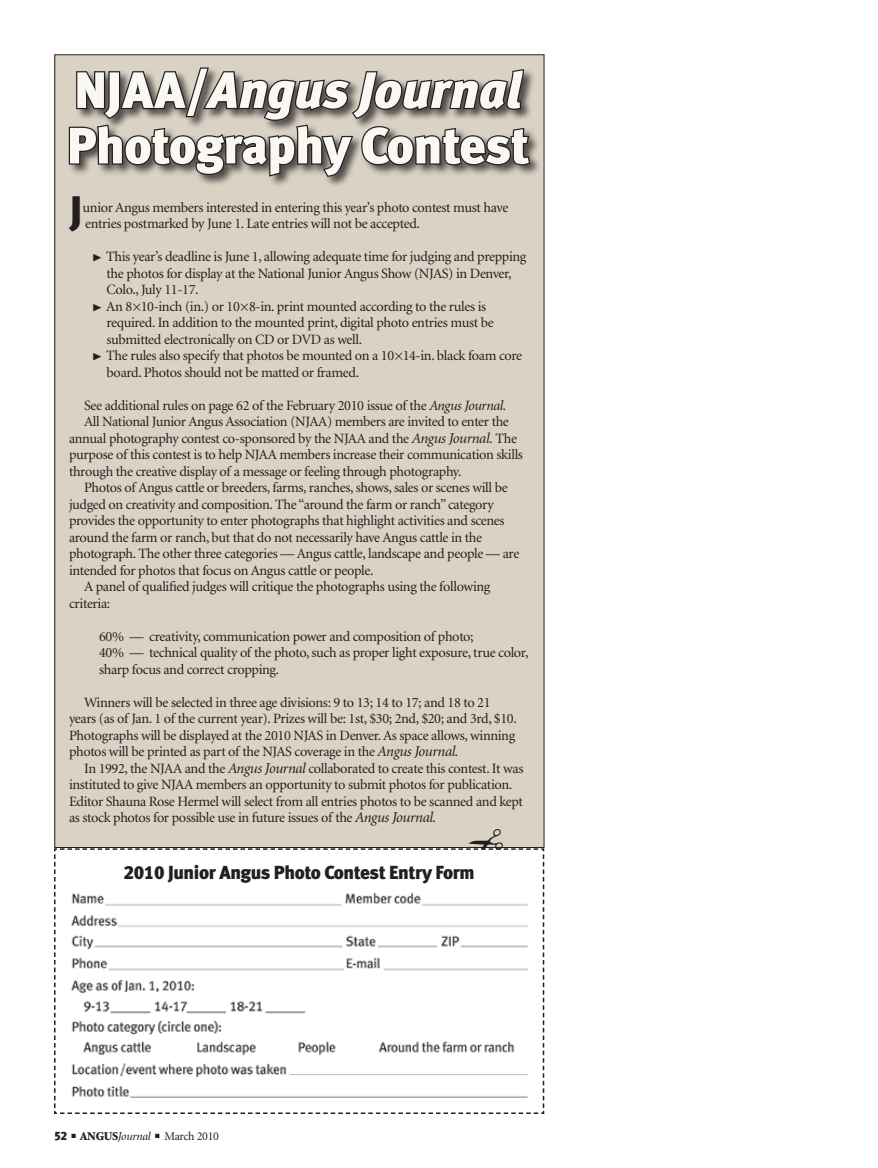
<style>
.page{position:relative;width:878px;height:1168px;background:#fff}
.page>*{position:absolute;margin:0;border:0;box-sizing:border-box;transform-origin:0 0}
.deck{font:51px "Meta Black LF";letter-spacing:-.015em;color:#faf8f2}
.headline{font:italic 51px "Meta Black LF";color:#faf8f2}
.Drop_Cap{font:39.75px "Meta Black LF";color:#231f20}
.body_text{font:18.9px "Meta Black LF";letter-spacing:-.02em;color:#231f20}
.body_text-2{font:14.25px/16.5px "Minion";letter-spacing:-.025em;color:#231f20}
.Drop_Cap-2{font:14.25px/16.5px "Minion";letter-spacing:-.025em;color:#231f20}
.t1{font:12px "Minion";letter-spacing:-.025em;color:#231f20}
.s1{font-style:normal}
.s2{font-family:"Meta Black Expert";font-size:21px}
.s3{font-style:italic}
.s4{font-style:italic;font-size:15px}
.s5{font-family:"Meta Black LF"}
.s6{font-weight:900}
</style>
<div class="page">
<div style="left:55px;top:55px;width:489px;height:792px;background:#dad2c4"></div>
<svg style="left:68px;top:54px;width:464px;height:132px"></svg>
<svg style="left:54px;top:828px;width:490px;height:286px"></svg>
<p class="headline" style="left:74px;top:59px;width:449px"><span class="s1">NJAA/</span>Angus Journal</p>
<p class="deck" style="left:67px;top:115px;width:464px">Photography Contest</p>
<p class="Drop_Cap" style="left:70px;top:186px;width:14px">J</p>
<p class="Drop_Cap-2" style="left:83px;top:199px;width:427px">unior Angus members interested in entering this year’s photo contest must have entries postmarked by June 1. Late entries will not be accepted.</p>
<p class="body_text-2" style="left:106px;top:249px;width:421px;text-indent:-15px"><span class="s2">@</span> This year’s deadline is June 1, allowing adequate time for judging and prepping the photos for display at the National Junior Angus Show (NJAS) in Denver,<br>Colo., July 11-17.</p>
<p class="body_text-2" style="left:106px;top:298px;width:389px;text-indent:-15px"><span class="s2">@</span> An 8×10-inch (in.) or 10×8-in. print mounted according to the rules is required. In addition to the mounted print, digital photo entries must be submitted electronically on CD or DVD as well.</p>
<p class="body_text-2" style="left:106px;top:348px;width:417px;text-indent:-15px"><span class="s2">@</span> The rules also specify that photos be mounted on a 10×14-in. black foam core board. Photos should not be matted or framed.</p>
<p class="body_text-2" style="left:84px;top:397px;width:424px">See additional rules on page 62 of the February 2010 issue of the <span class="s3">Angus Journal.</span></p>
<p class="body_text-2" style="left:69px;top:414px;width:455px;text-indent:15px">All National Junior Angus Association (NJAA) members are invited to enter the annual photography contest co-sponsored by the NJAA and the <span class="s4">Angus Journal.</span> The purpose of this contest is to help NJAA members increase their communication skills through the creative display of a message or feeling through photography.</p>
<p class="body_text-2" style="left:69px;top:480px;width:452px;text-indent:15px">Photos of Angus cattle or breeders, farms, ranches, shows, sales or scenes will be judged on creativity and composition. The “around the farm or ranch” category provides the opportunity to enter photographs that highlight activities and scenes around the farm or ranch, but that do not necessarily have Angus cattle in the photograph. The other three categories — Angus cattle, landscape and people — are intended for photos that focus on Angus cattle or people.</p>
<p class="body_text-2" style="left:69px;top:579px;width:423px;text-indent:15px">A panel of qualified judges will critique the photographs using the following criteria:</p>
<p class="body_text-2" style="left:99px;top:628px;width:376px">60% — creativity, communication power and composition of photo;</p>
<p class="body_text-2" style="left:99px;top:645px;width:431px">40% — technical quality of the photo, such as proper light exposure, true color, sharp focus and correct cropping.</p>
<p class="body_text-2" style="left:69px;top:694px;width:449px;text-indent:15px">Winners will be selected in three age divisions: 9 to 13; 14 to 17; and 18 to 21 years (as of Jan. 1 of the current year). Prizes will be: 1st, $30; 2nd, $20; and 3rd, $10.<br>Photographs will be displayed at the 2010 NJAS in Denver. As space allows, winning photos will be printed as part of the NJAS coverage in the <span class="s4">Angus Journal.</span></p>
<p class="body_text-2" style="left:69px;top:760px;width:456px;text-indent:15px">In 1992, the NJAA and the <span class="s4">Angus Journal</span> collaborated to create this contest. It was instituted to give NJAA members an opportunity to submit photos for publication.<br>Editor Shauna Rose Hermel will select from all entries photos to be scanned and kept as stock photos for possible use in future issues of the <span class="s4">Angus Journal.</span></p>
<p class="body_text" style="left:123px;top:861px;width:353px">2010 Junior Angus Photo Contest Entry Form</p>
<p class="t1" style="left:54px;top:1130px;width:166px"><span class="s5">52</span> ■ <span class="s6">ANGUS</span><span class="s3">Journal</span> ■ March 2010</p>
</div>
